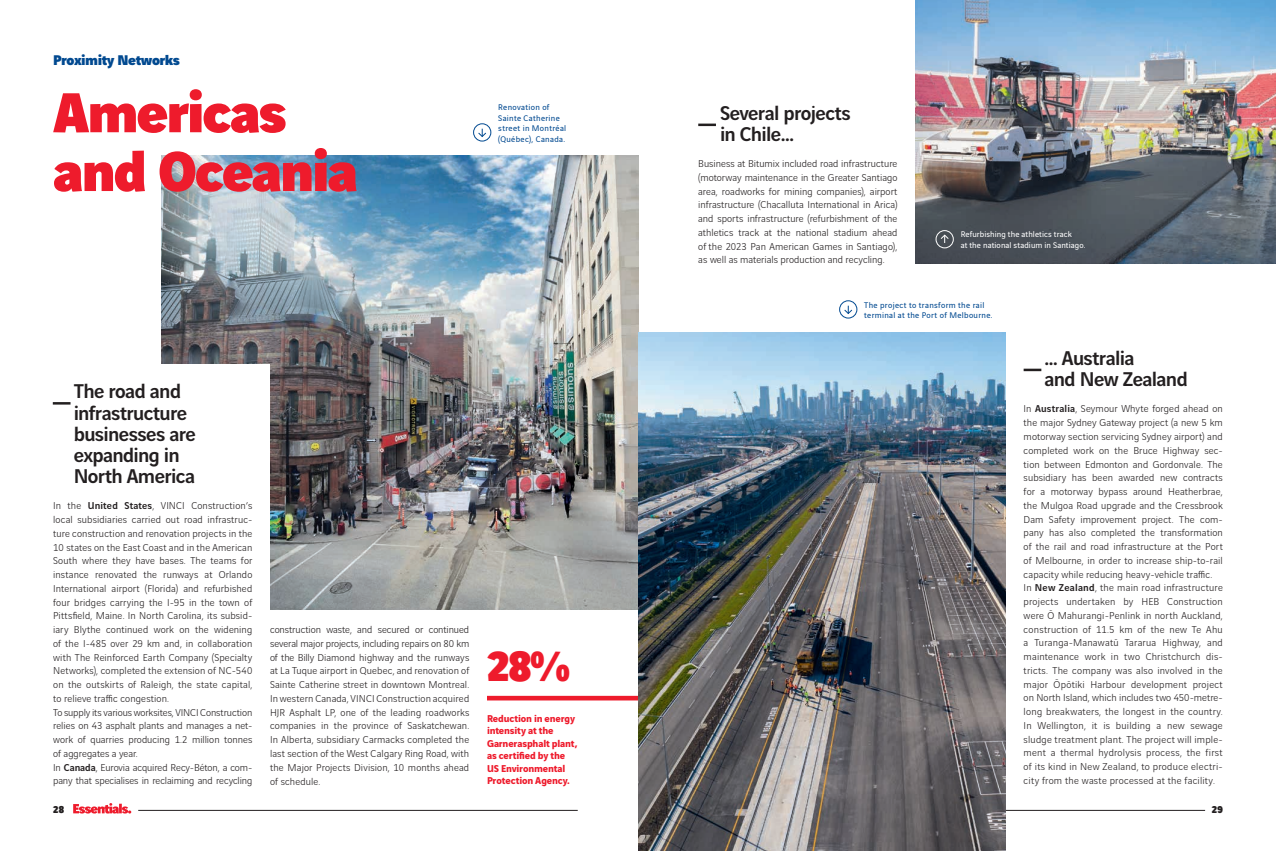
<style>
.page{position:relative;width:1276px;height:851px;background:#fff}
.page>*{position:absolute;margin:0;border:0;box-sizing:border-box;transform-origin:0 0}
.t1{font:900 60px/58.8px "Vinci Sans";letter-spacing:-.04em;color:#ee1b2c}
.t2{font:900 45px "Vinci Sans";color:#ee1b2c}
.t3{font:500 21.25px/21.2px "Vinci Sans";letter-spacing:-.03em;color:#231f20}
.t4{font:900 15px "Vinci Sans";letter-spacing:-.03em;color:#014990}
.t5{font:300 10.62px/13.8px "Vinci Sans";letter-spacing:.015em;color:#231f20;text-align:justify}
.t6{font:700 10.62px/12.5px "Vinci Sans";letter-spacing:-.015em;color:#ee1b2c}
.t7{font:900 10.62px "Vinci Sans";color:#231f20}
.t8{font:8.75px/10.5px "Vinci Sans";letter-spacing:.035em;color:#014990}
.t9{font:8.75px/10.5px "Vinci Sans";letter-spacing:.01em;color:#fff}
.s1{font-weight:500}
</style>
<div class="page">
<svg style="left:73px;top:803px;width:58px;height:10px"></svg>
<img style="left:161px;top:156px;width:477px;height:453px">
<img style="left:915px;top:0;width:361px;height:264px">
<div style="left:487px;top:695px;width:151px;height:5px;background:#ee1b2c"></div>
<img style="left:638px;top:332px;width:368px;height:518px">
<hr style="left:698px;top:123px;width:18px;height:3px;background:#231f20">
<hr style="left:1023px;top:368px;width:18px;height:3px;background:#231f20">
<div style="left:473px;top:123px;width:18px;height:18px;border:1px solid #014990;border-radius:50%"></div>
<svg style="left:478px;top:129px;width:8px;height:8px"></svg>
<div style="left:935px;top:230px;width:18px;height:18px;border:1px solid #fff;border-radius:50%"></div>
<svg style="left:940px;top:234px;width:9px;height:9px"></svg>
<div style="left:839px;top:300px;width:18px;height:18px;border:1px solid #014990;border-radius:50%"></div>
<svg style="left:844px;top:305px;width:8px;height:9px"></svg>
<div style="left:53px;top:364px;width:217px;height:288px;background:#fff"></div>
<svg style="left:53px;top:402px;width:18px;height:2px"></svg>
<hr style="left:138px;top:810px;width:440px;height:1px;background:#231f20">
<hr style="left:1006px;top:810px;width:199px;height:1px;background:#231f20">
<h3 class="t4" style="left:53px;top:47px;width:128px">Proximity Networks</h3>
<h1 class="t1" style="left:53px;top:76px;width:306px">Americas and Oceania</h1>
<p class="t8" style="left:498px;top:101px;width:69px">Renovation of<br>Sainte Catherine street in Montréal (Québec), Canada.</p>
<h3 class="t3" style="left:74px;top:378px;width:124px">The road and infrastructure businesses are expanding in<br>North America</h3>
<p class="t5" style="left:53px;top:498px;width:201px;text-align:left">In the <span class="s1">United States</span>, VINCI Construction’s local subsidiaries carried out road infrastruc&shy;ture construction and renovation projects in the 10 states on the East Coast and in the American South where they have bases. The teams for instance renovated the runways at Orlando International airport (Florida) and refurbished four bridges carrying the I-95 in the town of Pittsfield, Maine. In North Carolina, its subsid&shy;iary Blythe continued work on the widening of the I-485 over 29 km and, in collaboration with The Reinforced Earth Company (Specialty Networks), completed the extension of NC-540 on the outskirts of Raleigh, the state capital, to relieve traffic congestion.<br>To supply its various worksites, VINCI Construction relies on 43 asphalt plants and manages a net&shy;work of quarries producing 1.2 million tonnes of aggregates a year.<br>In <span class="s1">Canada</span>, Eurovia acquired Recy-Béton, a com&shy;pany that specialises in reclaiming and recycling</p>
<p class="t5" style="left:270px;top:621px;width:201px">construction waste, and secured or continued several major projects, including repairs on 80 km of the Billy Diamond highway and the runways at La Tuque airport in Quebec, and renovation of Sainte Catherine street in downtown Montreal.<br>In western Canada, VINCI Construction acquired HJR Asphalt LP, one of the leading roadworks companies in the province of Saskatchewan.<br>In Alberta, subsidiary Carmacks completed the last section of the West Calgary Ring Road, with the Major Projects Division, 10 months ahead of schedule.</p>
<h2 class="t2" style="left:487px;top:629px;width:85px">28%</h2>
<p class="t6" style="left:487px;top:711px;width:92px">Reduction in energy intensity at the<br>Garnerasphalt plant, as certified by the<br>US Environmental<br>Protection Agency.</p>
<h3 class="t3" style="left:720px;top:100px;width:132px">Several projects in Chile…</h3>
<p class="t5" style="left:698px;top:156px;width:201px">Business at Bitumix included road infrastructure (motorway maintenance in the Greater Santiago area, roadworks for mining companies), airport infrastructure (Chacalluta International in Arica) and sports infrastructure (refurbishment of the athletics track at the national stadium ahead of the 2023 Pan American Games in Santiago), as well as materials production and recycling.</p>
<p class="t9" style="left:960px;top:228px;width:126px">Refurbishing the athletics track<br>at the national stadium in Santiago.</p>
<p class="t8" style="left:864px;top:299px;width:130px">The project to transform the rail terminal at the Port of Melbourne.</p>
<h3 class="t3" style="left:1044px;top:345px;width:145px">… Australia<br>and New Zealand</h3>
<p class="t5" style="left:1023px;top:401px;width:201px;text-align:left">In <span class="s1">Australia</span>, Seymour Whyte forged ahead on the major Sydney Gateway project (a new 5 km motorway section servicing Sydney airport) and completed work on the Bruce Highway sec&shy;tion between Edmonton and Gordonvale. The subsidiary has been awarded new contracts for a motorway bypass around Heatherbrae, the Mulgoa Road upgrade and the Cressbrook Dam Safety improvement project. The com&shy;pany has also completed the transformation of the rail and road infrastructure at the Port of Melbourne, in order to increase ship-to-rail capacity while reducing heavy-vehicle traffic.<br>In <span class="s1">New Zealand</span>, the main road infrastructure projects undertaken by HEB Construction were Ō Mahurangi-Penlink in north Auckland, construction of 11.5 km of the new Te Ahu a Turanga-Manawatū Tararua Highway, and maintenance work in two Christchurch dis&shy;tricts. The company was also involved in the major Ōpōtiki Harbour development project on North Island, which includes two 450-metre&shy;long breakwaters, the longest in the country.<br>In Wellington, it is building a new sewage sludge treatment plant. The project will imple&shy;ment a thermal hydrolysis process, the first of its kind in New Zealand, to produce electri&shy;city from the waste processed at the facility.</p>
<p class="t7" style="left:53px;top:800px;width:12px">28</p>
<p class="t7" style="left:1212px;top:800px;width:12px">29</p>
</div>
